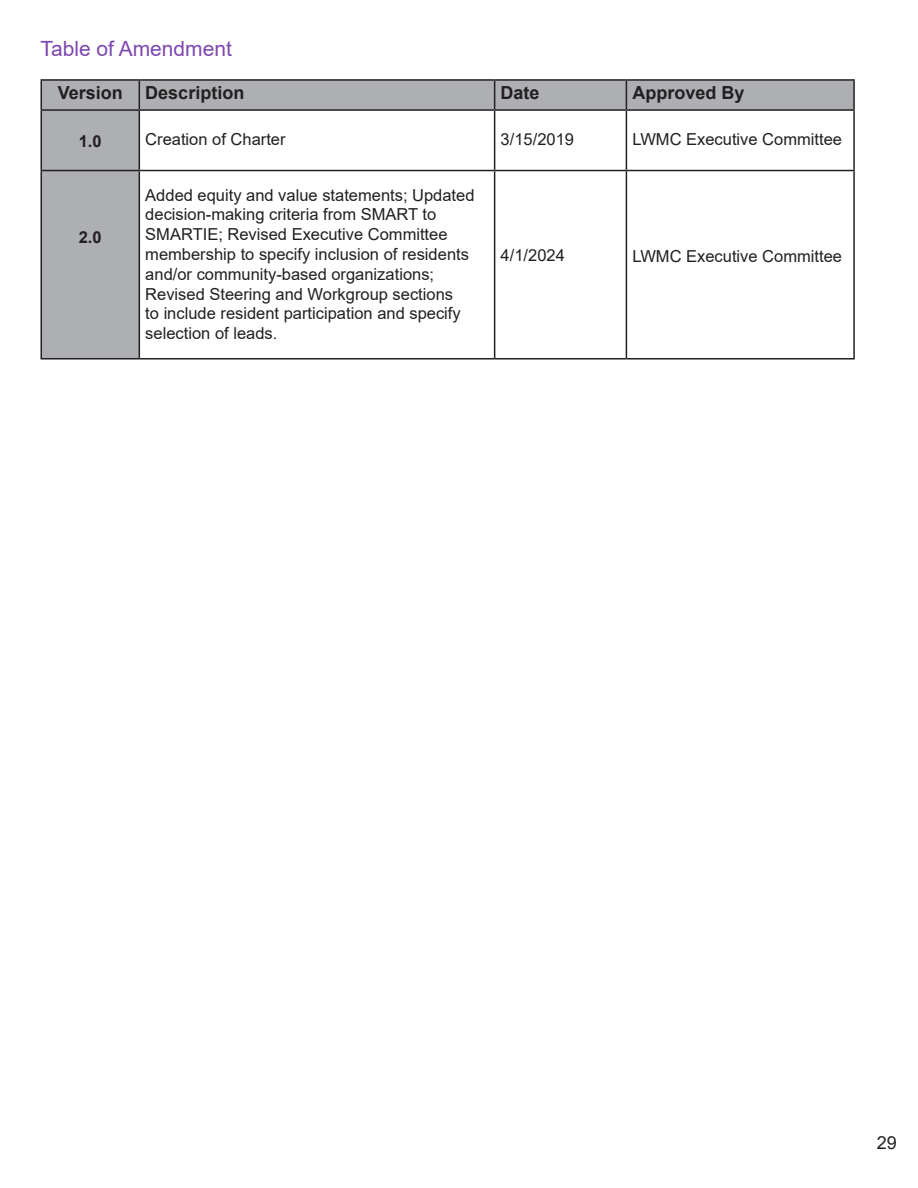
<style>
.page{position:relative;width:918px;height:1188px;background:#fff}
.page>*{position:absolute;margin:0;border:0;box-sizing:border-box;transform-origin:0 0}
.t1{font:21px "Arial";color:#7d48af}
.t2{font:700 18px "Arial";color:#231f20}
.t3{font:18px "Arial";color:#231f20}
.t4{font:16.5px/19.8px "Arial";color:#231f20}
.t5{font:700 16.5px "Arial";color:#231f20}
</style>
<div class="page">
<svg style="left:42px;top:81px;width:811px;height:277px"></svg>
<hr style="left:40px;top:79px;width:99px;height:2px;background:#231f20">
<hr style="left:40px;top:81px;width:2px;height:28px;background:#231f20">
<hr style="left:139px;top:79px;width:356px;height:2px;background:#231f20">
<svg style="left:139px;top:81px;width:1px;height:28px"></svg>
<hr style="left:495px;top:79px;width:131px;height:2px;background:#231f20">
<svg style="left:494px;top:81px;width:1px;height:28px"></svg>
<hr style="left:626px;top:79px;width:229px;height:2px;background:#231f20">
<svg style="left:626px;top:81px;width:1px;height:28px"></svg>
<hr style="left:853px;top:81px;width:2px;height:28px;background:#231f20">
<hr style="left:40px;top:109px;width:99px;height:2px;background:#231f20">
<hr style="left:40px;top:111px;width:2px;height:59px;background:#231f20">
<hr style="left:139px;top:109px;width:356px;height:2px;background:#231f20">
<hr style="left:139px;top:111px;width:1px;height:59px;background:#231f20">
<hr style="left:495px;top:109px;width:131px;height:2px;background:#231f20">
<hr style="left:494px;top:111px;width:1px;height:59px;background:#231f20">
<hr style="left:626px;top:109px;width:229px;height:2px;background:#231f20">
<hr style="left:626px;top:111px;width:1px;height:59px;background:#231f20">
<hr style="left:853px;top:111px;width:2px;height:59px;background:#231f20">
<hr style="left:40px;top:170px;width:99px;height:1px;background:#231f20">
<hr style="left:40px;top:171px;width:2px;height:187px;background:#231f20">
<hr style="left:139px;top:170px;width:356px;height:1px;background:#231f20">
<hr style="left:139px;top:171px;width:1px;height:187px;background:#231f20">
<hr style="left:495px;top:170px;width:131px;height:1px;background:#231f20">
<hr style="left:494px;top:171px;width:1px;height:187px;background:#231f20">
<hr style="left:626px;top:170px;width:229px;height:1px;background:#231f20">
<hr style="left:626px;top:171px;width:1px;height:187px;background:#231f20">
<hr style="left:853px;top:171px;width:2px;height:187px;background:#231f20">
<hr style="left:40px;top:358px;width:99px;height:2px;background:#231f20">
<hr style="left:139px;top:358px;width:356px;height:2px;background:#231f20">
<hr style="left:495px;top:358px;width:131px;height:2px;background:#231f20">
<hr style="left:626px;top:358px;width:229px;height:2px;background:#231f20">
<p class="t1" style="left:40px;top:34px;width:193px">Table of Amendment</p>
<p class="t2" style="left:58px;top:80px;width:67px">Version</p>
<p class="t2" style="left:145px;top:80px;width:101px">Description</p>
<p class="t2" style="left:501px;top:80px;width:41px">Date</p>
<p class="t2" style="left:632px;top:80px;width:114px">Approved By</p>
<p class="t5" style="left:79px;top:129px;width:24px">1.0</p>
<p class="t4" style="left:145px;top:129px;width:142px">Creation of Charter</p>
<p class="t4" style="left:501px;top:129px;width:75px">3/15/2019</p>
<p class="t4" style="left:632px;top:129px;width:211px">LWMC Executive Committee</p>
<p class="t5" style="left:79px;top:226px;width:24px">2.0</p>
<p class="t4" style="left:145px;top:185px;width:331px">Added equity and value statements; Updated decision-making criteria from SMART to SMARTIE; Revised Executive Committee membership to specify inclusion of residents and/or community-based organizations; Revised Steering and Workgroup sections<br>to include resident participation and specify selection of leads.</p>
<p class="t4" style="left:501px;top:245px;width:66px">4/1/2024</p>
<p class="t4" style="left:632px;top:247px;width:211px">LWMC Executive Committee</p>
<p class="t3" style="left:877px;top:1130px;width:22px">29</p>
</div>
